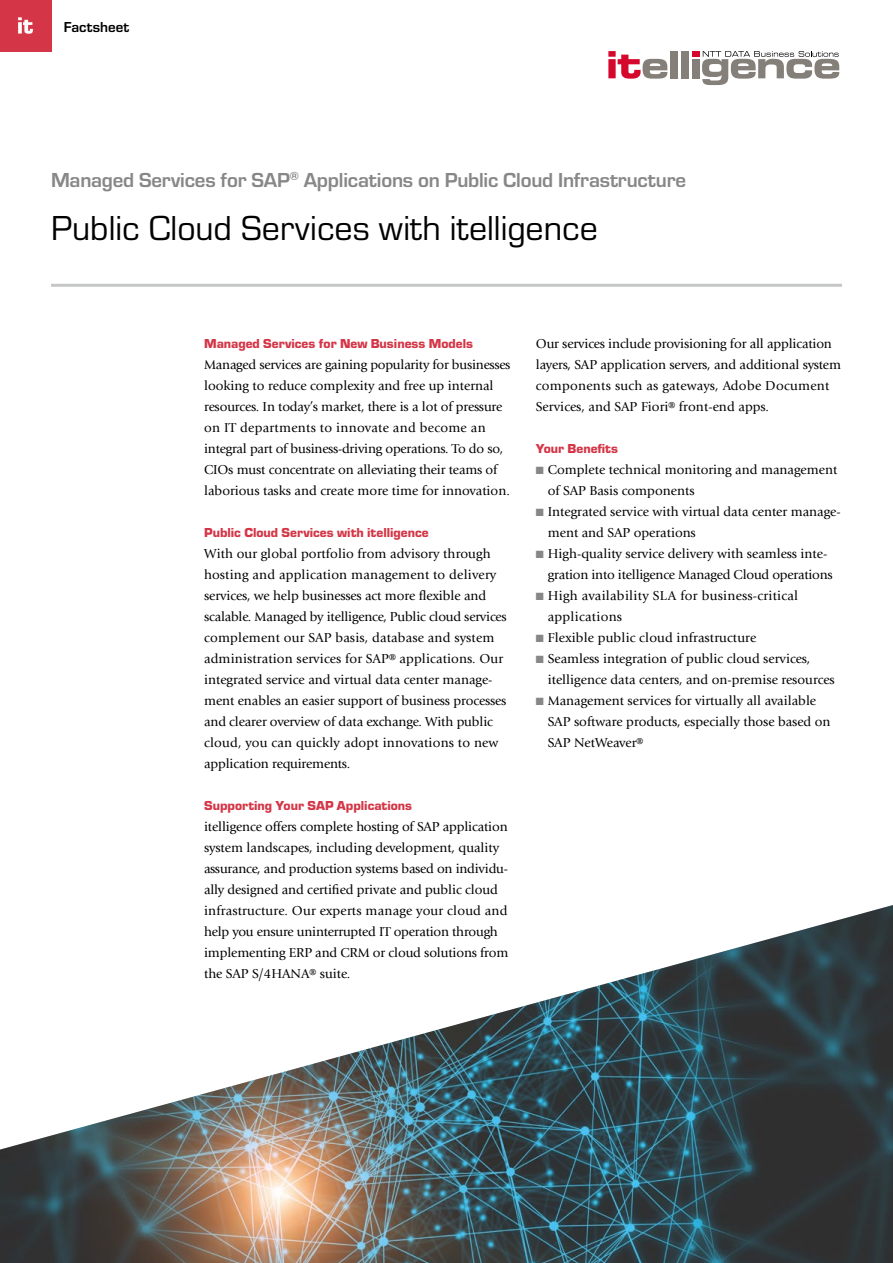
<style>
.page{position:relative;width:893px;height:1263px;background:#fff}
.page>*{position:absolute;margin:0;border:0;box-sizing:border-box;transform-origin:0 0}
.t1{font:36px "Eurostile";color:#000}
.t2{font:700 21px "Eurostile";letter-spacing:-.01em;color:#868786}
.t3{font:700 15px "Eurostile";color:#000}
.t4{font:13.5px/21px "Giovanni Std";color:#000}
.t5{font:900 13.5px "Eurostile";color:#d43647}
.t6{font:13.5px/21px "Giovanni Std";letter-spacing:.02em;color:#000}
.s1{color:#868786}
</style>
<div class="page">
<img style="left:0;top:905px;width:893px;height:358px">
<hr style="left:51px;top:284px;width:791px;height:3px;background:#c5c6c6">
<div style="left:0;top:0;width:51px;height:51px;background:#d43647"></div>
<svg style="left:18px;top:17px;width:15px;height:17px"></svg>
<svg style="left:608px;top:51px;width:59px;height:28px"></svg>
<div style="left:670px;top:51px;width:7px;height:27px;background:#857f7a"></div>
<div style="left:681px;top:51px;width:7px;height:27px;background:#857f7a"></div>
<div style="left:692px;top:51px;width:7px;height:6px;background:#d5072d"></div>
<div style="left:692px;top:59px;width:7px;height:19px;background:#857f7a"></div>
<svg style="left:702px;top:51px;width:137px;height:34px"></svg>
<p class="t3" style="left:64px;top:16px;width:67px">Factsheet</p>
<h2 class="t2" style="left:51px;top:165px;width:637px">Managed Services for SAP<sup>®</sup> Applications on Public Cloud Infrastructure</h2>
<h1 class="t1" style="left:51px;top:203px;width:548px">Public Cloud Services with itelligence</h1>
<p class="t5" style="left:204px;top:334px;width:270px">Managed Services for New Business Models</p>
<p class="t4" style="left:204px;top:354px;width:308px">Managed services are gaining popularity for businesses looking to reduce complexity and free up internal resources. In today’s market, there is a lot of pressure on IT departments to innovate and become an integral part of business-driving operations. To do so, CIOs must concentrate on alleviating their teams of laborious tasks and create more time for innovation.</p>
<p class="t5" style="left:204px;top:523px;width:226px">Public Cloud Services with itelligence</p>
<p class="t4" style="left:204px;top:543px;width:304px">With our global portfolio from advisory through hosting and application management to delivery services, we help businesses act more flexible and scalable. Managed by itelligence, Public cloud services complement our SAP basis, database and system administration services for SAP® applications. Our integrated service and virtual data center manage&shy;ment enables an easier support of business processes and clearer overview of data exchange. With public cloud, you can quickly adopt innovations to new application requirements.</p>
<p class="t5" style="left:204px;top:796px;width:210px">Supporting Your SAP Applications</p>
<p class="t4" style="left:204px;top:816px;width:306px">itelligence offers complete hosting of SAP application system landscapes, including development, quality assurance, and production systems based on individu&shy;ally designed and certified private and public cloud infrastructure. Our experts manage your cloud and help you ensure uninterrupted IT operation through implementing ERP and CRM or cloud solutions from the SAP S/4HANA® suite.</p>
<p class="t4" style="left:536px;top:333px;width:307px">Our services include provisioning for all application layers, SAP application servers, and additional system components such as gateways, Adobe Document Services, and SAP Fiori® front-end apps.</p>
<p class="t5" style="left:536px;top:439px;width:84px">Your Benefits</p>
<p class="t4" style="left:548px;top:459px;width:291px;text-indent:-12px"><span class="s1">■</span> Complete technical monitoring and management of SAP Basis components</p>
<p class="t4" style="left:548px;top:501px;width:294px;text-indent:-12px"><span class="s1">■</span> Integrated service with virtual data center manage&shy;ment and SAP operations</p>
<p class="t4" style="left:548px;top:543px;width:286px;text-indent:-12px"><span class="s1">■</span> High-quality service delivery with seamless inte&shy;gration into itelligence Managed Cloud operations</p>
<p class="t6" style="left:548px;top:585px;width:252px;text-indent:-12px"><span class="s1">■</span> High availability SLA for business-critical applications</p>
<p class="t4" style="left:536px;top:627px;width:222px"><span class="s1">■</span> Flexible public cloud infrastructure</p>
<p class="t4" style="left:548px;top:648px;width:289px;text-indent:-12px"><span class="s1">■</span> Seamless integration of public cloud services, itelligence data centers, and on-premise resources</p>
<p class="t4" style="left:548px;top:690px;width:284px;text-indent:-12px"><span class="s1">■</span> Management services for virtually all available<br>SAP software products, especially those based on<br>SAP NetWeaver®</p>
</div>
